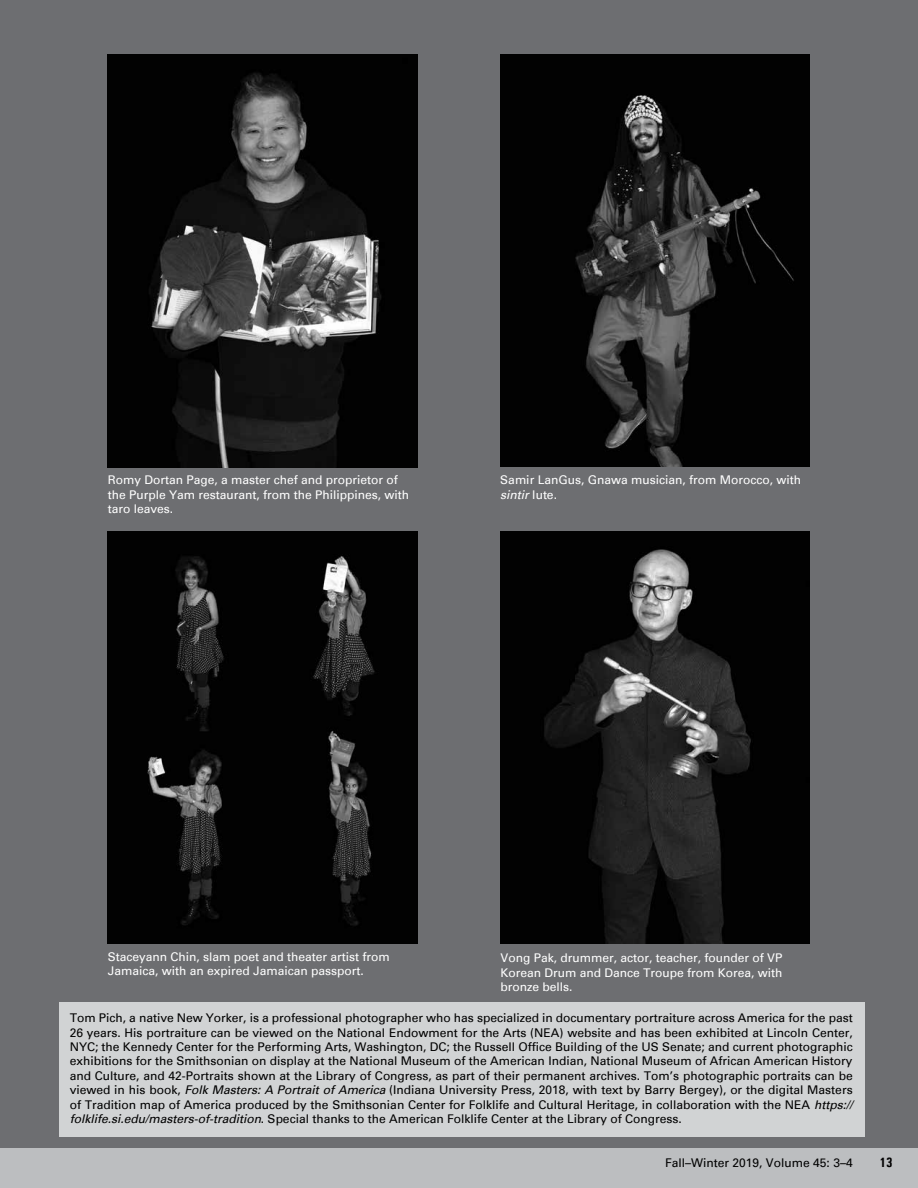
<style>
.page{position:relative;width:918px;height:1188px;background:#fff}
.page>*{position:absolute;margin:0;border:0;box-sizing:border-box;transform-origin:0 0}
.t1{font:700 13.5px "Univers Condensed";color:#000}
.t2{font:12px/14.4px "Univers";color:#000;text-align:justify}
.t3{font:12px/14.4px "Univers";color:#fff}
.s1{font-style:italic}
</style>
<div class="page">
<div style="left:0;top:1148px;width:918px;height:40px;background:#bcbec0"></div>
<div style="left:0;top:0;width:918px;height:1148px;background:#6d6e71"></div>
<img style="left:108px;top:54px;width:309px;height:413px">
<img style="left:500px;top:54px;width:310px;height:413px">
<img style="left:108px;top:531px;width:309px;height:413px">
<img style="left:500px;top:531px;width:310px;height:413px">
<div style="left:59px;top:1002px;width:806px;height:135px;background:#d1d3d4"></div>
<p class="t3" style="left:108px;top:473px;width:303px">Romy Dortan Page, a master chef and proprietor of the Purple Yam restaurant, from the Philippines, with taro leaves.</p>
<p class="t3" style="left:500px;top:473px;width:302px">Samir LanGus, Gnawa musician, from Morocco, with <span class="s1">sintir</span> lute.</p>
<p class="t3" style="left:108px;top:949px;width:284px">Staceyann Chin, slam poet and theater artist from<br>Jamaica, with an expired Jamaican passport.</p>
<p class="t3" style="left:500px;top:951px;width:284px;text-align:justify">Vong Pak, drummer, actor, teacher, founder of VP Korean Drum and Dance Troupe from Korea, with bronze bells.</p>
<p class="t2" style="left:70px;top:1011px;width:785px">Tom Pich, a native New Yorker, is a professional photographer who has specialized in documentary portraiture across America for the past 26 years. His portraiture can be viewed on the National Endowment for the Arts (NEA) website and has been exhibited at Lincoln Center, NYC; the Kennedy Center for the Performing Arts, Washington, DC; the Russell Office Building of the US Senate; and current photographic exhibitions for the Smithsonian on display at the National Museum of the American Indian, National Museum of African American History and Culture, and 42-Portraits shown at the Library of Congress, as part of their permanent archives. Tom’s photographic portraits can be viewed in his book, <span class="s1">Folk Masters: A Portrait of America</span> (Indiana University Press, 2018, with text by Barry Bergey), or the digital Masters of Tradition map of America produced by the Smithsonian Center for Folklife and Cultural Heritage, in collaboration with the NEA <span class="s1">https:// folklife.si.edu/masters-of-tradition</span>. Special thanks to the American Folklife Center at the Library of Congress.</p>
<p class="t2" style="left:665px;top:1156px;width:189px">Fall–Winter 2019, Volume 45: 3–4</p>
<p class="t1" style="left:880px;top:1154px;width:14px">13</p>
</div>
